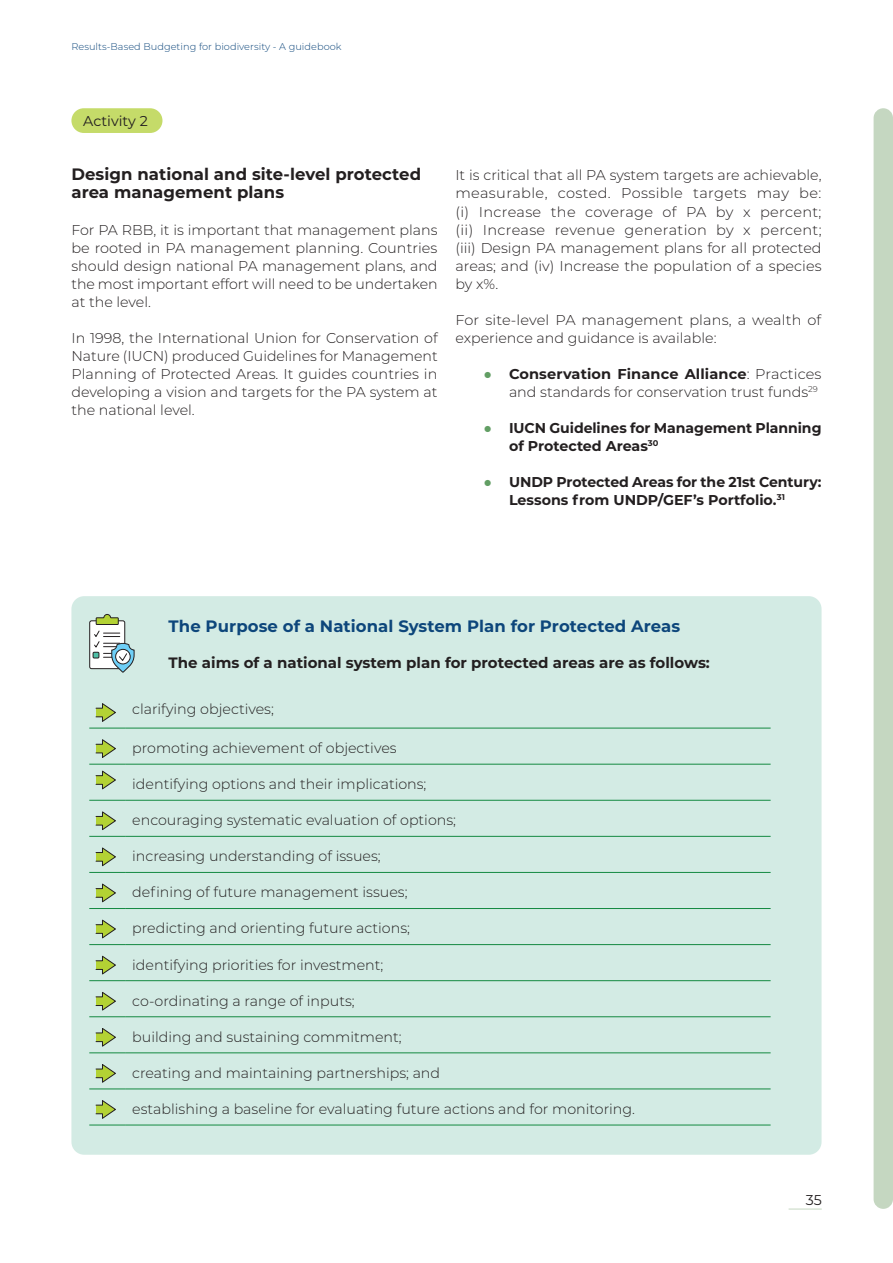
<style>
.page{position:relative;width:893px;height:1263px;background:#fff}
.page>*{position:absolute;margin:0;border:0;box-sizing:border-box;transform-origin:0 0}
.H3_Heading_3{font:700 16.5px/18px "Montserrat";letter-spacing:.005em;color:#231f20}
.Endnotes{font:700 16.5px "Montserrat";letter-spacing:.005em;color:#0d467b}
.Endnotes-2{font:700 15px "Montserrat";color:#231f20}
.B1_Body{font:300 14.25px/18px "Montserrat";color:#231f20;text-align:justify}
.Endnotes-3{font:300 14.25px "Montserrat";color:#231f20}
.t1{font:700 14.25px/18px "Montserrat";letter-spacing:-.005em;color:#231f20}
.Endnotes-4{font:14.25px "Montserrat";color:#231f20}
.t2{font:300 9.75px "Montserrat";letter-spacing:.005em;color:#0d467b}
.s1{font-family:"Arial Narrow";font-weight:400;color:#629e64}
.s2{font-weight:700}
</style>
<div class="page">
<div style="left:874px;top:108px;width:19px;height:1101px;background:#c5d7c1;border-radius:10px"></div>
<hr style="left:789px;top:1209px;width:33px;height:1px;background:#c5d7c1">
<div style="left:71px;top:108px;width:91px;height:25px;background:#c5db69;border-radius:12px"></div>
<div style="left:71px;top:596px;width:750px;height:559px;background:#d3ebe4;border-radius:13px"></div>
<hr style="left:89px;top:728px;width:37px;height:1px;background:#148941">
<hr style="left:126px;top:728px;width:645px;height:1px;background:#148941">
<hr style="left:89px;top:764px;width:37px;height:1px;background:#148941">
<hr style="left:126px;top:764px;width:645px;height:1px;background:#148941">
<hr style="left:89px;top:800px;width:37px;height:1px;background:#148941">
<hr style="left:126px;top:800px;width:645px;height:1px;background:#148941">
<hr style="left:89px;top:836px;width:37px;height:1px;background:#148941">
<hr style="left:126px;top:836px;width:645px;height:1px;background:#148941">
<hr style="left:89px;top:872px;width:37px;height:1px;background:#148941">
<hr style="left:126px;top:872px;width:645px;height:1px;background:#148941">
<hr style="left:89px;top:908px;width:37px;height:1px;background:#148941">
<hr style="left:126px;top:908px;width:645px;height:1px;background:#148941">
<hr style="left:89px;top:944px;width:37px;height:1px;background:#148941">
<hr style="left:126px;top:944px;width:645px;height:1px;background:#148941">
<hr style="left:89px;top:980px;width:37px;height:1px;background:#148941">
<hr style="left:126px;top:980px;width:645px;height:1px;background:#148941">
<hr style="left:89px;top:1016px;width:37px;height:1px;background:#148941">
<hr style="left:126px;top:1016px;width:645px;height:1px;background:#148941">
<hr style="left:89px;top:1052px;width:37px;height:1px;background:#148941">
<hr style="left:126px;top:1052px;width:645px;height:1px;background:#148941">
<hr style="left:89px;top:1089px;width:37px;height:1px;background:#148941">
<hr style="left:126px;top:1089px;width:645px;height:1px;background:#148941">
<hr style="left:89px;top:1125px;width:37px;height:1px;background:#148941">
<hr style="left:126px;top:1125px;width:645px;height:1px;background:#148941">
<svg style="left:95px;top:703px;width:21px;height:19px"></svg>
<svg style="left:95px;top:739px;width:21px;height:19px"></svg>
<svg style="left:95px;top:770px;width:21px;height:20px"></svg>
<svg style="left:95px;top:811px;width:21px;height:19px"></svg>
<svg style="left:95px;top:847px;width:21px;height:20px"></svg>
<svg style="left:95px;top:883px;width:21px;height:20px"></svg>
<svg style="left:95px;top:919px;width:21px;height:20px"></svg>
<svg style="left:95px;top:955px;width:21px;height:20px"></svg>
<svg style="left:95px;top:992px;width:21px;height:19px"></svg>
<svg style="left:95px;top:1028px;width:21px;height:19px"></svg>
<svg style="left:95px;top:1064px;width:21px;height:19px"></svg>
<svg style="left:95px;top:1100px;width:21px;height:19px"></svg>
<svg style="left:89px;top:614px;width:46px;height:59px"></svg>
<p class="t2" style="left:71px;top:40px;width:272px">Results-Based Budgeting for biodiversity - A guidebook</p>
<p class="Endnotes-4" style="left:83px;top:111px;width:66px">Activity 2</p>
<p class="H3_Heading_3" style="left:71px;top:165px;width:351px">Design national and site-level protected area management plans</p>
<p class="B1_Body" style="left:71px;top:220px;width:368px">For PA RBB, it is important that management plans be rooted in PA management planning. Countries should design national PA management plans, and the most important effort will need to be undertaken at the level.</p>
<p class="B1_Body" style="left:71px;top:328px;width:368px">In 1998, the International Union for Conservation of Nature (IUCN) produced Guidelines for Management Planning of Protected Areas. It guides countries in developing a vision and targets for the PA system at the national level.</p>
<p class="B1_Body" style="left:455px;top:166px;width:368px">It is critical that all PA system targets are achievable, measurable, costed. Possible targets may be: (i) Increase the coverage of PA by x percent; (ii) Increase revenue generation by x percent; (iii) Design PA management plans for all protected areas; and (iv) Increase the population of a species by x%.</p>
<p class="B1_Body" style="left:455px;top:310px;width:367px">For site-level PA management plans, a wealth of experience and guidance is available:</p>
<p class="B1_Body" style="left:483px;top:364px;width:340px;text-align:right"><span class="s1">●</span> <span class="s2">Conservation Finance Alliance</span>: Practices and standards for conservation trust funds<sup>29</sup></p>
<p class="t1" style="left:509px;top:418px;width:314px;text-indent:-26px"><span class="s1">●</span> IUCN Guidelines for Management Planning of Protected Areas<sup>30</sup></p>
<p class="t1" style="left:509px;top:472px;width:314px;text-indent:-26px"><span class="s1">●</span> UNDP Protected Areas for the 21st Century:<br>Lessons from UNDP/GEF’s Portfolio.<sup>31</sup></p>
<p class="Endnotes" style="left:169px;top:614px;width:513px">The Purpose of a National System Plan for Protected Areas</p>
<p class="Endnotes-2" style="left:169px;top:651px;width:543px">The aims of a national system plan for protected areas are as follows:</p>
<p class="Endnotes-3" style="left:132px;top:699px;width:143px">clarifying objectives;</p>
<p class="Endnotes-3" style="left:132px;top:738px;width:266px">promoting achievement of objectives</p>
<p class="Endnotes-3" style="left:132px;top:774px;width:296px">identifying options and their implications;</p>
<p class="Endnotes-3" style="left:132px;top:810px;width:325px">encouraging systematic evaluation of options;</p>
<p class="Endnotes-3" style="left:132px;top:846px;width:250px">increasing understanding of issues;</p>
<p class="Endnotes-3" style="left:132px;top:883px;width:277px">defining of future management issues;</p>
<p class="Endnotes-3" style="left:132px;top:919px;width:279px">predicting and orienting future actions;</p>
<p class="Endnotes-3" style="left:132px;top:955px;width:253px">identifying priorities for investment;</p>
<p class="Endnotes-3" style="left:132px;top:991px;width:224px">co-ordinating a range of inputs;</p>
<p class="Endnotes-3" style="left:132px;top:1027px;width:271px">building and sustaining commitment;</p>
<p class="Endnotes-3" style="left:132px;top:1063px;width:309px">creating and maintaining partnerships; and</p>
<p class="Endnotes-3" style="left:132px;top:1099px;width:504px">establishing a baseline for evaluating future actions and for monitoring.</p>
<p class="Endnotes-4" style="left:806px;top:1190px;width:17px">35</p>
</div>
